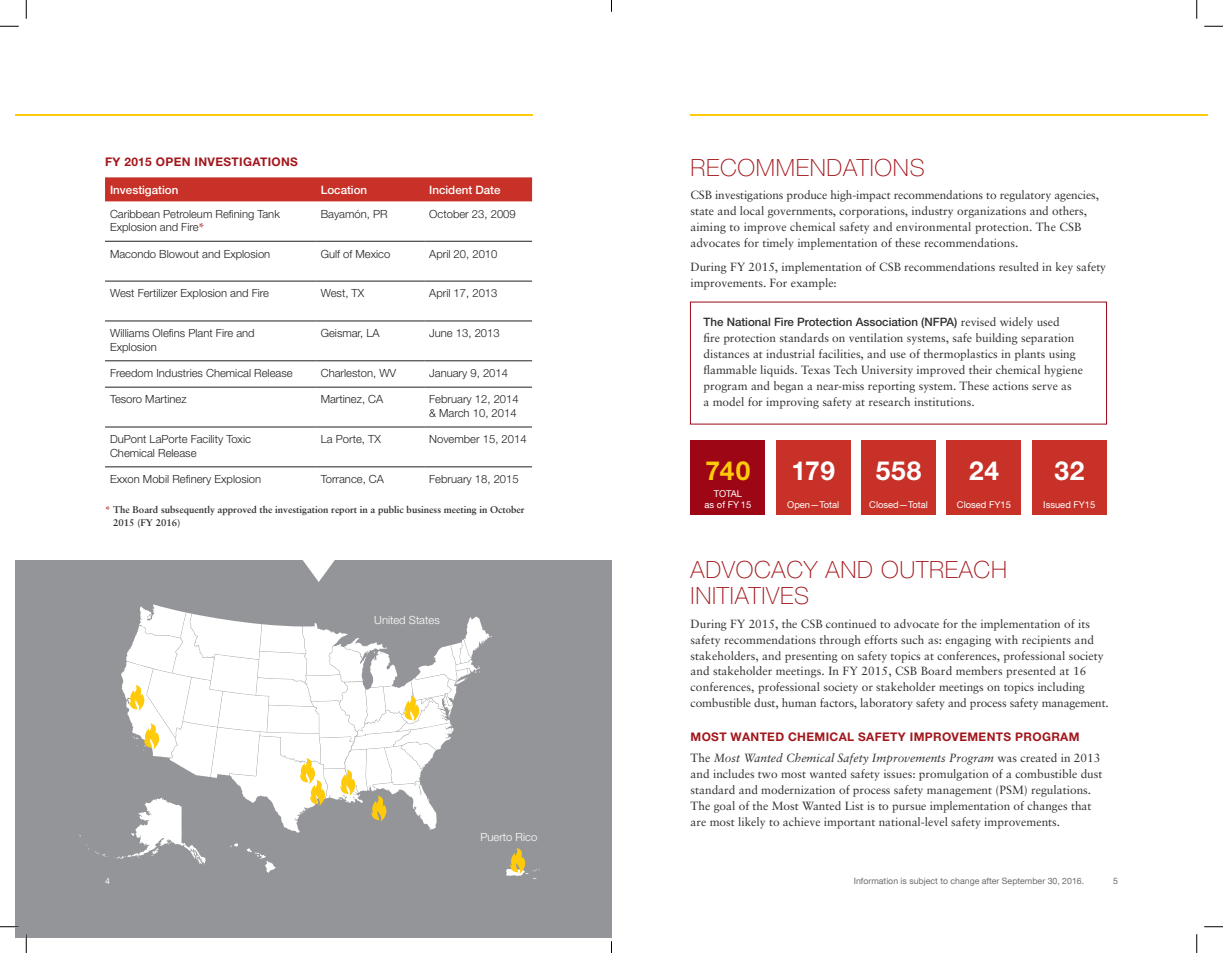
<style>
.page{position:relative;width:1223px;height:953px;background:#fff}
.page>*{position:absolute;margin:0;border:0;box-sizing:border-box;transform-origin:0 0}
.t1{font:700 26.25px "Helvetica Neue LT";letter-spacing:.03em;color:#fff}
.t2{font:700 26.25px "Helvetica Neue LT";color:#feca0a}
.t3{font:100 23.75px/26.2px "Helvetica Neue LT";letter-spacing:.03em;color:#a2171c}
.body{font:11.88px/16px "Sabon";color:#312f30}
.subhead{font:700 11.88px "Helvetica Neue LT";letter-spacing:.03em;color:#a2171c}
.body-2{font:500 11.5px "Helvetica Neue LT";color:#312f30}
.t4{font:500 11.5px "Helvetica Neue LT";color:#fff}
.t5{font:300 11.25px/13.5px "Helvetica Neue LT";color:#231f20}
.t6{font:300 11.25px "Helvetica Neue LT";color:#fff}
.t7{font:700 9.75px/12.5px "Sabon";color:#312f30}
.t8{font:9.38px/11.2px "Helvetica Neue LT Com";color:#fff;text-align:center}
.t9{font:8.75px "Helvetica Neue LT Com";color:#6c6d70}
.t10{font:8.75px "Helvetica Neue LT Com";color:#fff}
.s1{font-family:"Sabon";font-weight:700;color:#a2171c}
.s2{color:#a2171c}
.s3{font-family:"Sabon";font-weight:400;font-size:11.88px}
.s4{font-style:italic}
</style>
<div class="page">
<hr style="left:690px;top:114px;width:518px;height:2px;background:#feca0a">
<hr style="left:15px;top:114px;width:517px;height:2px;background:#feca0a">
<div style="left:15px;top:561px;width:596px;height:377px;background:#939598"></div>
<svg style="left:302px;top:560px;width:33px;height:22px"></svg>
<div style="left:105px;top:177px;width:427px;height:24px;background:#c73127"></div>
<hr style="left:105px;top:241px;width:211px;height:1px;background:#231f20">
<hr style="left:316px;top:241px;width:108px;height:1px;background:#231f20">
<hr style="left:424px;top:241px;width:108px;height:1px;background:#231f20">
<hr style="left:105px;top:281px;width:211px;height:1px;background:#231f20">
<hr style="left:316px;top:281px;width:108px;height:1px;background:#231f20">
<hr style="left:424px;top:281px;width:108px;height:1px;background:#231f20">
<hr style="left:105px;top:321px;width:211px;height:1px;background:#231f20">
<hr style="left:316px;top:321px;width:108px;height:1px;background:#231f20">
<hr style="left:424px;top:321px;width:108px;height:1px;background:#231f20">
<hr style="left:105px;top:360px;width:211px;height:1px;background:#231f20">
<hr style="left:316px;top:360px;width:108px;height:1px;background:#231f20">
<hr style="left:424px;top:360px;width:108px;height:1px;background:#231f20">
<hr style="left:105px;top:387px;width:211px;height:1px;background:#231f20">
<hr style="left:316px;top:387px;width:108px;height:1px;background:#231f20">
<hr style="left:424px;top:387px;width:108px;height:1px;background:#231f20">
<hr style="left:105px;top:427px;width:211px;height:1px;background:#231f20">
<hr style="left:316px;top:427px;width:108px;height:1px;background:#231f20">
<hr style="left:424px;top:427px;width:108px;height:1px;background:#231f20">
<hr style="left:105px;top:466px;width:211px;height:1px;background:#231f20">
<hr style="left:316px;top:466px;width:108px;height:1px;background:#231f20">
<hr style="left:424px;top:466px;width:108px;height:1px;background:#231f20">
<svg style="left:79px;top:604px;width:413px;height:268px"></svg>
<svg style="left:506px;top:848px;width:34px;height:31px"></svg>
<div style="left:690px;top:440px;width:75px;height:74px;background:#9d0715"></div>
<div style="left:776px;top:440px;width:74px;height:74px;background:#c73127"></div>
<div style="left:861px;top:440px;width:75px;height:74px;background:#c73127"></div>
<div style="left:946px;top:440px;width:75px;height:74px;background:#c73127"></div>
<div style="left:1032px;top:440px;width:74px;height:74px;background:#c73127"></div>
<svg style="left:0;top:25px;width:19px;height:2px"></svg>
<svg style="left:1204px;top:25px;width:18px;height:2px"></svg>
<svg style="left:0;top:926px;width:19px;height:1px"></svg>
<svg style="left:1204px;top:926px;width:18px;height:1px"></svg>
<svg style="left:25px;top:0;width:2px;height:19px"></svg>
<svg style="left:25px;top:934px;width:2px;height:18px"></svg>
<svg style="left:1196px;top:0;width:1px;height:19px"></svg>
<svg style="left:1196px;top:934px;width:1px;height:18px"></svg>
<p class="subhead" style="left:105px;top:154px;width:194px">FY 2015 OPEN INVESTIGATIONS</p>
<p class="t4" style="left:110px;top:183px;width:70px">Investigation</p>
<p class="t4" style="left:321px;top:183px;width:48px">Location</p>
<p class="t4" style="left:429px;top:183px;width:73px">Incident Date</p>
<p class="t5" style="left:110px;top:207px;width:171px">Caribbean Petroleum Refining Tank<br>Explosion and Fire<span class="s1">*</span></p>
<p class="t5" style="left:321px;top:207px;width:68px">Bayamón, PR</p>
<p class="t5" style="left:429px;top:207px;width:88px">October 23, 2009</p>
<p class="t5" style="left:110px;top:246px;width:162px">Macondo Blowout and Explosion</p>
<p class="t5" style="left:321px;top:246px;width:71px">Gulf of Mexico</p>
<p class="t5" style="left:429px;top:246px;width:70px">April 20, 2010</p>
<p class="t5" style="left:110px;top:286px;width:160px">West Fertilizer Explosion and Fire</p>
<p class="t5" style="left:321px;top:286px;width:45px">West, TX</p>
<p class="t5" style="left:429px;top:286px;width:70px">April 17, 2013</p>
<p class="t5" style="left:110px;top:326px;width:146px">Williams Olefins Plant Fire and<br>Explosion</p>
<p class="t5" style="left:321px;top:326px;width:60px">Geismar, LA</p>
<p class="t5" style="left:429px;top:326px;width:72px">June 13, 2013</p>
<p class="t5" style="left:110px;top:366px;width:184px">Freedom Industries Chemical Release</p>
<p class="t5" style="left:321px;top:366px;width:77px">Charleston, WV</p>
<p class="t5" style="left:429px;top:366px;width:80px">January 9, 2014</p>
<p class="t5" style="left:110px;top:392px;width:78px">Tesoro Martinez</p>
<p class="t5" style="left:321px;top:392px;width:64px">Martinez, CA</p>
<p class="t5" style="left:429px;top:392px;width:91px">February 12, 2014 &amp; March 10, 2014</p>
<p class="t5" style="left:110px;top:432px;width:142px">DuPont LaPorte Facility Toxic<br>Chemical Release</p>
<p class="t5" style="left:321px;top:432px;width:62px">La Porte, TX</p>
<p class="t5" style="left:429px;top:432px;width:99px">November 15, 2014</p>
<p class="t5" style="left:110px;top:472px;width:153px">Exxon Mobil Refinery Explosion</p>
<p class="t5" style="left:321px;top:472px;width:65px">Torrance, CA</p>
<p class="t5" style="left:429px;top:472px;width:91px">February 18, 2015</p>
<p class="t7" style="left:113px;top:503px;width:413px;text-indent:-8px"><span class="s2">*</span> The Board subsequently approved the investigation report in a public business meeting in October<br>2015 (FY 2016)</p>
<p class="t6" style="left:374px;top:613px;width:67px">United States</p>
<p class="t6" style="left:480px;top:829px;width:58px">Puerto Rico</p>
<p class="t3" style="left:690px;top:154px;width:236px">RECOMMENDATIONS</p>
<p class="body" style="left:690px;top:187px;width:410px">CSB investigations produce high-impact recommendations to regulatory agencies, state and local governments, corporations, industry organizations and others, aiming to improve chemical safety and environmental protection. The CSB advocates for timely implementation of these recommendations.</p>
<p class="body" style="left:690px;top:258px;width:417px">During FY 2015, implementation of CSB recommendations resulted in key safety improvements. For example:</p>
<p class="body-2" style="left:703px;top:315px;width:358px">The National Fire Protection Association (NFPA) <span class="s3">revised widely used</span></p>
<p class="body" style="left:703px;top:330px;width:381px">fire protection standards on ventilation systems, safe building separation distances at industrial facilities, and use of thermoplastics in plants using flammable liquids. Texas Tech University improved their chemical hygiene program and began a near-miss reporting system. These actions serve as<br>a model for improving safety at research institutions.</p>
<p class="t2" style="left:705px;top:454px;width:47px">740</p>
<p class="t1" style="left:791px;top:454px;width:45px">179</p>
<p class="t1" style="left:876px;top:454px;width:47px">558</p>
<p class="t1" style="left:969px;top:454px;width:31px">24</p>
<p class="t1" style="left:1054px;top:454px;width:31px">32</p>
<p class="t8" style="left:704px;top:487px;width:48px">TOTAL<br>as of FY 15</p>
<p class="t8" style="left:787px;top:499px;width:54px">Open—Total</p>
<p class="t8" style="left:869px;top:499px;width:60px">Closed—Total</p>
<p class="t8" style="left:957px;top:499px;width:55px">Closed FY15</p>
<p class="t8" style="left:1043px;top:499px;width:54px">Issued FY15</p>
<p class="t8" style="left:693px;top:499px;width:71px">Total as of FY 15</p>
<p class="t3" style="left:690px;top:556px;width:318px">ADVOCACY AND OUTREACH<br>INITIATIVES</p>
<p class="body" style="left:690px;top:615px;width:420px">During FY 2015, the CSB continued to advocate for the implementation of its safety recommendations through efforts such as: engaging with recipients and stakeholders, and presenting on safety topics at conferences, professional society and stakeholder meetings. In FY 2015, CSB Board members presented at 16 conferences, professional society or stakeholder meetings on topics including combustible dust, human factors, laboratory safety and process safety management.</p>
<p class="subhead" style="left:690px;top:729px;width:390px">MOST WANTED CHEMICAL SAFETY IMPROVEMENTS PROGRAM</p>
<p class="body" style="left:690px;top:749px;width:413px">The <span class="s4">Most Wanted Chemical Safety Improvements Program</span> was created in 2013 and includes two most wanted safety issues: promulgation of a combustible dust standard and modernization of process safety management (PSM) regulations.<br>The goal of the Most Wanted List is to pursue implementation of changes that are most likely to achieve important national-level safety improvements.</p>
<p class="t9" style="left:853px;top:875px;width:232px">Information is subject to change after September 30, 2016.</p>
<p class="t10" style="left:105px;top:875px;width:6px">4</p>
<p class="t9" style="left:1113px;top:875px;width:6px">5</p>
</div>
